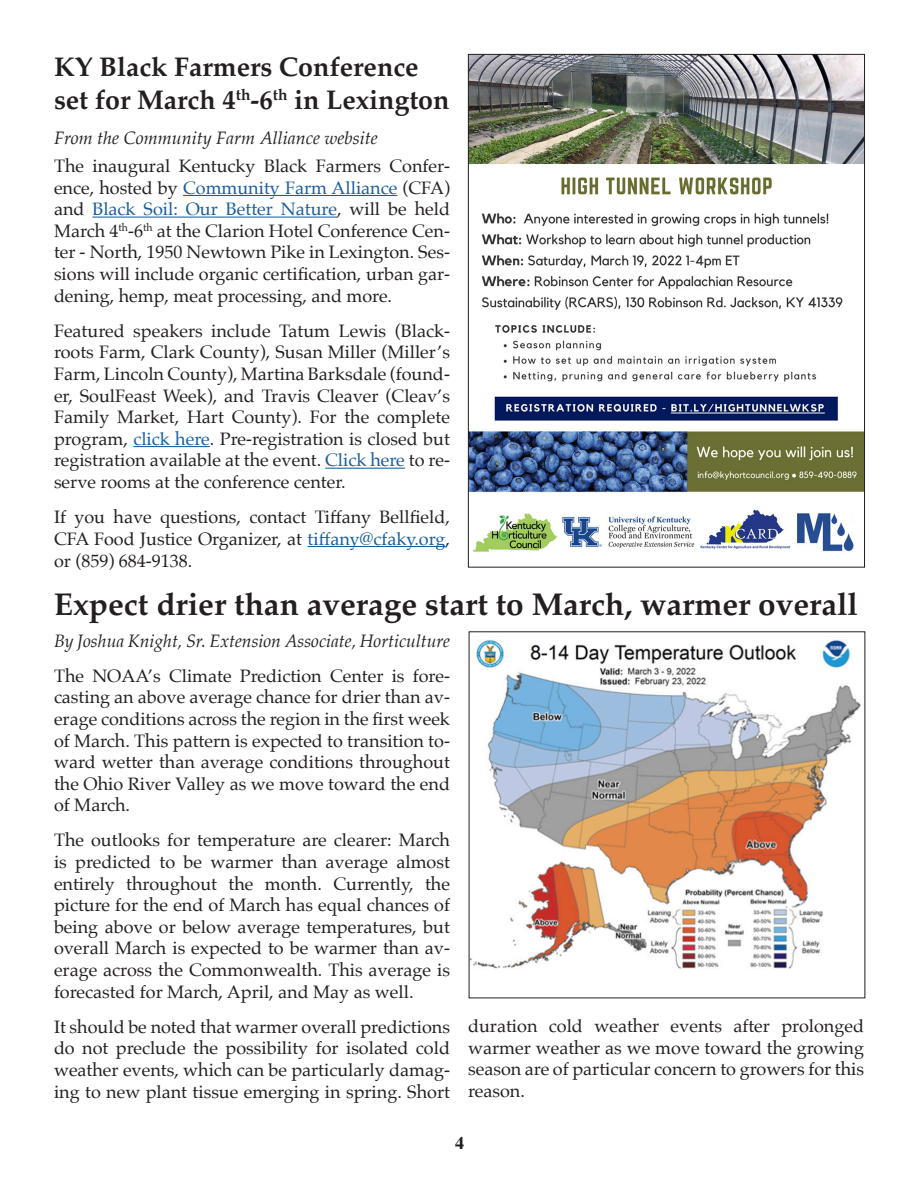
<style>
.page{position:relative;width:918px;height:1188px;background:#fff}
.page>*{position:absolute;margin:0;border:0;box-sizing:border-box;transform-origin:0 0}
.t1{font:700 31.5px "Palatino";color:#231f20}
.t2{font:700 27px "Palatino";color:#231f20}
.t3{font:18px/21.6px "Palatino";color:#231f20;text-align:justify}
.t4{font:italic 18px "Palatino";color:#231f20}
.t5{font:700 18px "Times";color:#231f20}
.s1{color:#175d9e}
</style>
<div class="page">
<hr style="left:183px;top:195px;width:214px;height:1px;background:#175d9e">
<hr style="left:92px;top:217px;width:245px;height:1px;background:#175d9e">
<hr style="left:133px;top:446px;width:77px;height:1px;background:#175d9e">
<hr style="left:325px;top:468px;width:80px;height:1px;background:#175d9e">
<hr style="left:308px;top:546px;width:138px;height:1px;background:#175d9e">
<img style="left:470px;top:56px;width:393px;height:496px">
<img style="left:471px;top:640px;width:390px;height:329px">
<p class="t2" style="left:54px;top:44px;width:366px">KY Black Farmers Conference</p>
<p class="t2" style="left:54px;top:76px;width:397px">set for March 4<sup>th</sup>-6<sup>th</sup> in Lexington</p>
<p class="t4" style="left:54px;top:122px;width:325px">From the Community Farm Alliance website</p>
<p class="t3" style="left:54px;top:155px;width:398px">The inaugural Kentucky Black Farmers Confer&shy;ence, hosted by <span class="s1">Community Farm Alliance</span> (CFA) and <span class="s1">Black Soil: Our Better Nature</span>, will be held March 4<sup>th</sup>-6<sup>th</sup> at the Clarion Hotel Conference Cen&shy;ter - North, 1950 Newtown Pike in Lexington. Ses&shy;sions will include organic certification, urban gar&shy;dening, hemp, meat processing, and more.</p>
<p class="t3" style="left:54px;top:320px;width:398px">Featured speakers include Tatum Lewis (Black&shy;roots Farm, Clark County), Susan Miller (Miller’s Farm, Lincoln County), Martina Barksdale (found&shy;er, SoulFeast Week), and Travis Cleaver (Cleav’s Family Market, Hart County). For the complete program, <span class="s1">click here</span>. Pre-registration is closed but registration available at the event. <span class="s1">Click here</span> to re&shy;serve rooms at the conference center.</p>
<p class="t3" style="left:54px;top:506px;width:398px">If you have questions, contact Tiffany Bellfield, CFA Food Justice Organizer, at <span class="s1">tiffany@cfaky.org</span>, or (859) 684-9138.</p>
<p class="t1" style="left:54px;top:577px;width:806px">Expect drier than average start to March, warmer overall</p>
<p class="t4" style="left:54px;top:625px;width:398px">By Joshua Knight, Sr. Extension Associate, Horticulture</p>
<p class="t3" style="left:54px;top:665px;width:398px">The NOAA’s Climate Prediction Center is fore&shy;casting an above average chance for drier than av&shy;erage conditions across the region in the first week of March. This pattern is expected to transition to&shy;ward wetter than average conditions throughout the Ohio River Valley as we move toward the end of March.</p>
<p class="t3" style="left:54px;top:829px;width:398px">The outlooks for temperature are clearer: March is predicted to be warmer than average almost entirely throughout the month. Currently, the picture for the end of March has equal chances of being above or below average temperatures, but overall March is expected to be warmer than av&shy;erage across the Commonwealth. This average is forecasted for March, April, and May as well.</p>
<p class="t3" style="left:54px;top:1016px;width:398px">It should be noted that warmer overall predictions do not preclude the possibility for isolated cold weather events, which can be particularly damag&shy;ing to new plant tissue emerging in spring. Short</p>
<p class="t3" style="left:468px;top:1015px;width:398px">duration cold weather events after prolonged warmer weather as we move toward the growing season are of particular concern to growers for this reason.</p>
<p class="t5" style="left:455px;top:1126px;width:10px">4</p>
</div>
